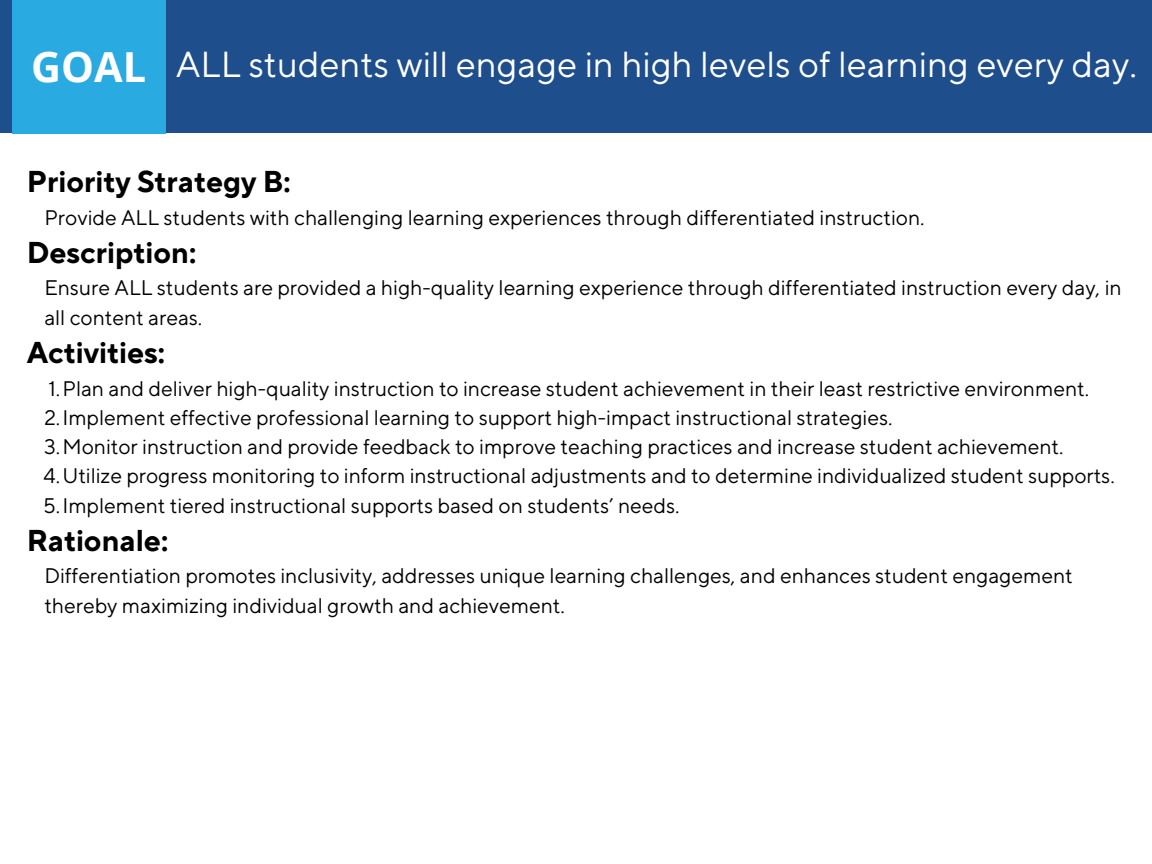
<style>
.page{position:relative;width:1152px;height:864px;background:#fff}
.page>*{position:absolute;margin:0;border:0;box-sizing:border-box;transform-origin:0 0}
.t1{font:700 41.4px "Noto Sans";color:#fff}
.t2{font:36px "TT Norms Pro";color:#fff}
.t3{font:700 30px "TT Norms Pro";color:#000}
.t4{font:21px "TT Norms Pro";color:#000}
</style>
<div class="page">
<div style="left:0;top:0;width:1152px;height:133px;background:#1e4e8b"></div>
<div style="left:12px;top:0;width:153px;height:133px;background:#29aae1"></div>
<p class="t1" style="left:31px;top:38px;width:116px">GOAL</p>
<p class="t2" style="left:176px;top:42px;width:963px">ALL students will engage in high levels of learning every day.</p>
<p class="t3" style="left:27px;top:163px;width:266px">Priority Strategy B:</p>
<p class="t4" style="left:44px;top:205px;width:882px">Provide ALL students with challenging learning experiences through differentiated instruction.</p>
<p class="t3" style="left:27px;top:234px;width:171px">Description:</p>
<p class="t4" style="left:44px;top:276px;width:1079px">Ensure ALL students are provided a high-quality learning experience through differentiated instruction every day, in</p>
<p class="t4" style="left:44px;top:305px;width:160px">all content areas.</p>
<p class="t3" style="left:27px;top:334px;width:140px">Activities:</p>
<p class="t4" style="left:49px;top:376px;width:1042px">1.Plan and deliver high-quality instruction to increase student achievement in their least restrictive environment.</p>
<p class="t4" style="left:44px;top:405px;width:850px">2.Implement effective professional learning to support high-impact instructional strategies.</p>
<p class="t4" style="left:44px;top:434px;width:1021px">3.Monitor instruction and provide feedback to improve teaching practices and increase student achievement.</p>
<p class="t4" style="left:44px;top:463px;width:1073px">4.Utilize progress monitoring to inform instructional adjustments and to determine individualized student supports.</p>
<p class="t4" style="left:43px;top:493px;width:638px">5.Implement tiered instructional supports based on students’ needs.</p>
<p class="t3" style="left:27px;top:522px;width:143px">Rationale:</p>
<p class="t4" style="left:44px;top:564px;width:1030px">Differentiation promotes inclusivity, addresses unique learning challenges, and enhances student engagement</p>
<p class="t4" style="left:44px;top:593px;width:522px">thereby maximizing individual growth and achievement.</p>
</div>
